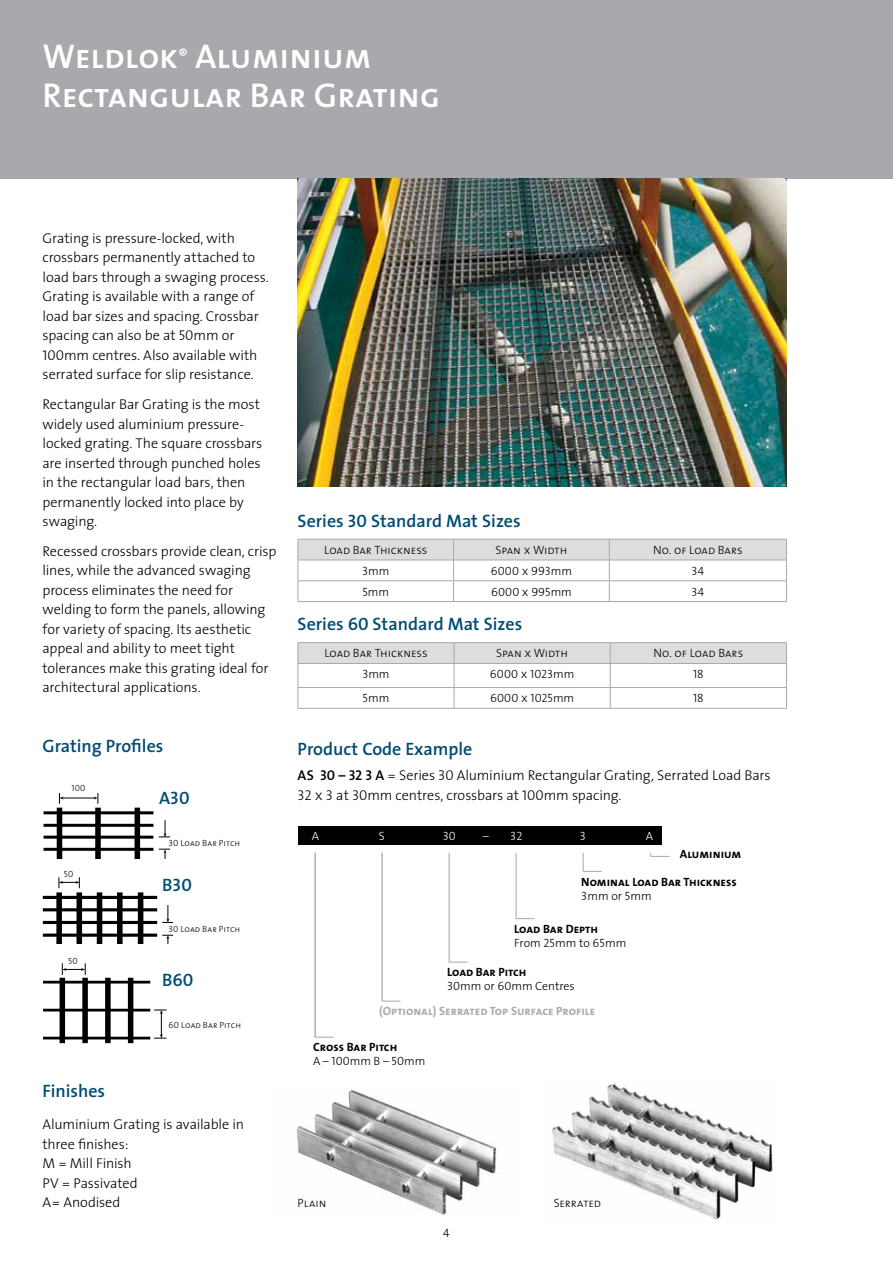
<style>
.page{position:relative;width:893px;height:1263px;background:#fff}
.page>*{position:absolute;margin:0;border:0;box-sizing:border-box;transform-origin:0 0}
.t1{font:34.5px/39px "The Sans Semi Bold Caps";color:#fff}
.t2{font:600 18px "The Sans";color:#004c73}
.t3{font:18px "The Sans Semi Bold Caps";color:#004c73}
.t4{font:300 14.25px/19.5px "The Sans";letter-spacing:-.01em;color:#000}
.t5{font:12px "The Sans Light Caps";color:#000}
.t6{font:12px "The Sans Bold Caps";color:#000}
.t7{font:300 12px "The Sans";color:#000}
.t8{font:12px "The Sans Bold Caps";color:#a7a9ac}
.t9{font:12px "The Sans Light Caps";color:#fff}
.t10{font:9px "The Sans Light Caps";letter-spacing:.01em;color:#000}
.s1{font-family:"The Sans Light Caps";font-weight:400}
.s2{font-family:"The Sans Semi Bold Caps";font-weight:400}
.s3{font-family:"The Sans";font-weight:300}
.s4{font-weight:600}
</style>
<div class="page">
<div style="left:0;top:0;width:893px;height:179px;background:#a7a9ac"></div>
<svg style="left:298px;top:539px;width:489px;height:62px"></svg>
<hr style="left:298px;top:601px;width:489px;height:1px;background:#a7a9ac">
<hr style="left:298px;top:642px;width:156px;height:1px;background:#a7a9ac">
<hr style="left:454px;top:642px;width:156px;height:1px;background:#a7a9ac">
<hr style="left:610px;top:642px;width:177px;height:1px;background:#a7a9ac">
<svg style="left:298px;top:643px;width:489px;height:65px"></svg>
<hr style="left:298px;top:708px;width:312px;height:1px;background:#a7a9ac">
<hr style="left:610px;top:708px;width:177px;height:1px;background:#a7a9ac">
<div style="left:298px;top:826px;width:363px;height:19px;background:#000"></div>
<svg style="left:583px;top:853px;width:19px;height:19px"></svg>
<hr style="left:516px;top:853px;width:1px;height:66px;background:#a7a9ac">
<svg style="left:650px;top:853px;width:20px;height:4px"></svg>
<svg style="left:517px;top:918px;width:17px;height:1px"></svg>
<hr style="left:449px;top:853px;width:1px;height:109px;background:#a7a9ac">
<svg style="left:449px;top:962px;width:19px;height:1px"></svg>
<hr style="left:381px;top:853px;width:2px;height:148px;background:#a7a9ac">
<svg style="left:382px;top:1001px;width:18px;height:1px"></svg>
<hr style="left:314px;top:853px;width:2px;height:184px;background:#a7a9ac">
<svg style="left:315px;top:1037px;width:19px;height:1px"></svg>
<img style="left:296px;top:1090px;width:201px;height:124px">
<img style="left:552px;top:1083px;width:221px;height:137px">
<img style="left:298px;top:179px;width:489px;height:308px">
<hr style="left:43px;top:946px;width:114px;height:1px;background:#000">
<svg style="left:43px;top:933px;width:114px;height:4px"></svg>
<hr style="left:43px;top:921px;width:114px;height:3px;background:#000">
<hr style="left:43px;top:908px;width:114px;height:3px;background:#000">
<hr style="left:43px;top:896px;width:114px;height:3px;background:#000">
<div style="left:138px;top:892px;width:5px;height:51px;background:#000"></div>
<div style="left:56px;top:892px;width:6px;height:51px;background:#000"></div>
<div style="left:117px;top:892px;width:6px;height:51px;background:#000"></div>
<div style="left:97px;top:892px;width:5px;height:51px;background:#000"></div>
<div style="left:77px;top:892px;width:5px;height:51px;background:#000"></div>
<svg style="left:59px;top:877px;width:21px;height:11px"></svg>
<svg style="left:162px;top:935px;width:11px;height:8px"></svg>
<svg style="left:162px;top:905px;width:11px;height:18px"></svg>
<hr style="left:44px;top:860px;width:109px;height:1px;background:#000">
<hr style="left:44px;top:836px;width:109px;height:3px;background:#000">
<hr style="left:44px;top:848px;width:109px;height:3px;background:#000">
<hr style="left:44px;top:824px;width:109px;height:3px;background:#000">
<hr style="left:44px;top:811px;width:109px;height:3px;background:#000">
<div style="left:135px;top:808px;width:5px;height:50px;background:#000"></div>
<div style="left:95px;top:808px;width:6px;height:50px;background:#000"></div>
<div style="left:57px;top:808px;width:5px;height:50px;background:#000"></div>
<hr style="left:62px;top:798px;width:33px;height:1px;background:#000">
<svg style="left:59px;top:793px;width:4px;height:11px"></svg>
<svg style="left:94px;top:793px;width:5px;height:11px"></svg>
<svg style="left:159px;top:849px;width:11px;height:9px"></svg>
<svg style="left:159px;top:820px;width:11px;height:17px"></svg>
<div style="left:128px;top:978px;width:5px;height:65px;background:#000"></div>
<div style="left:105px;top:978px;width:6px;height:65px;background:#000"></div>
<div style="left:82px;top:978px;width:6px;height:65px;background:#000"></div>
<div style="left:60px;top:978px;width:5px;height:65px;background:#000"></div>
<hr style="left:43px;top:1037px;width:107px;height:2px;background:#000">
<hr style="left:43px;top:1009px;width:107px;height:2px;background:#000">
<hr style="left:43px;top:981px;width:107px;height:2px;background:#000">
<svg style="left:62px;top:963px;width:24px;height:12px"></svg>
<svg style="left:154px;top:1010px;width:12px;height:29px"></svg>
<h1 class="t1" style="left:43px;top:36px;width:399px">Weldlok<sup>®</sup> Aluminium<br>Rectangular Bar Grating</h1>
<p class="t4" style="left:43px;top:229px;width:228px">Grating is pressure-locked, with crossbars permanently attached to load bars through a swaging process.<br>Grating is available with a range of load bar sizes and spacing. Crossbar spacing can also be at <span class="s1">50</span>mm or <span class="s1">100</span>mm centres. Also available with serrated surface for slip resistance.</p>
<p class="t4" style="left:43px;top:396px;width:221px">Rectangular Bar Grating is the most widely used aluminium pressure&shy;locked grating. The square crossbars are inserted through punched holes in the rectangular load bars, then permanently locked into place by swaging.</p>
<p class="t4" style="left:43px;top:542px;width:235px">Recessed crossbars provide clean, crisp lines, while the advanced swaging process eliminates the need for welding to form the panels, allowing for variety of spacing. Its aesthetic appeal and ability to meet tight tolerances make this grating ideal for architectural applications.</p>
<p class="t2" style="left:43px;top:738px;width:122px">Grating Profiles</p>
<p class="t10" style="left:71px;top:784px;width:15px">100</p>
<p class="t10" style="left:64px;top:870px;width:11px">50</p>
<p class="t10" style="left:68px;top:957px;width:11px">50</p>
<p class="t3" style="left:159px;top:787px;width:32px">A30</p>
<p class="t10" style="left:169px;top:839px;width:73px">30 Load Bar Pitch</p>
<p class="t3" style="left:162px;top:874px;width:31px">B30</p>
<p class="t10" style="left:169px;top:925px;width:73px">30 Load Bar Pitch</p>
<p class="t3" style="left:162px;top:969px;width:33px">B60</p>
<p class="t10" style="left:169px;top:1021px;width:74px">60 Load Bar Pitch</p>
<p class="t2" style="left:43px;top:1083px;width:64px">Finishes</p>
<p class="t4" style="left:43px;top:1116px;width:203px">Aluminium Grating is available in three finishes:<br>M = Mill Finish<br>PV = Passivated<br>A= Anodised</p>
<p class="t2" style="left:298px;top:513px;width:225px">Series <span class="s2">30</span> Standard Mat Sizes</p>
<p class="t5" style="left:324px;top:545px;width:105px">Load Bar Thickness</p>
<p class="t5" style="left:495px;top:545px;width:73px">Span x Width</p>
<p class="t5" style="left:653px;top:545px;width:91px">No. of Load Bars</p>
<p class="t7" style="left:362px;top:566px;width:29px"><span class="s1">3</span>mm</p>
<p class="t5" style="left:491px;top:566px;width:83px">6000 x 993<span class="s3">mm</span></p>
<p class="t5" style="left:691px;top:566px;width:14px">34</p>
<p class="t7" style="left:362px;top:586px;width:28px"><span class="s1">5</span>mm</p>
<p class="t5" style="left:491px;top:586px;width:82px">6000 x 995<span class="s3">mm</span></p>
<p class="t5" style="left:691px;top:586px;width:14px">34</p>
<p class="t2" style="left:298px;top:617px;width:226px">Series <span class="s2">60</span> Standard Mat Sizes</p>
<p class="t5" style="left:324px;top:648px;width:105px">Load Bar Thickness</p>
<p class="t5" style="left:496px;top:648px;width:73px">Span x Width</p>
<p class="t5" style="left:653px;top:648px;width:91px">No. of Load Bars</p>
<p class="t7" style="left:362px;top:669px;width:29px"><span class="s1">3</span>mm</p>
<p class="t5" style="left:490px;top:669px;width:86px">6000 x 1023<span class="s3">mm</span></p>
<p class="t5" style="left:693px;top:669px;width:12px">18</p>
<p class="t7" style="left:363px;top:693px;width:28px"><span class="s1">5</span>mm</p>
<p class="t5" style="left:490px;top:693px;width:86px">6000 x 1025<span class="s3">mm</span></p>
<p class="t5" style="left:693px;top:693px;width:12px">18</p>
<p class="t2" style="left:298px;top:741px;width:176px">Product Code Example</p>
<p class="t4" style="left:298px;top:767px;width:475px"><span class="s2">AS 30</span> <span class="s4">–</span> <span class="s2">32 3 A</span> = Series <span class="s1">30</span> Aluminium Rectangular Grating, Serrated Load Bars<br><span class="s1">32 x 3</span> at <span class="s1">30</span>mm centres, crossbars at <span class="s1">100</span>mm spacing.</p>
<p class="t9" style="left:312px;top:828px;width:9px">A</p>
<p class="t9" style="left:379px;top:828px;width:8px">S</p>
<p class="t9" style="left:443px;top:828px;width:15px">30</p>
<p class="t9" style="left:483px;top:829px;width:41px">– 32</p>
<p class="t9" style="left:580px;top:829px;width:8px">3</p>
<p class="t9" style="left:646px;top:829px;width:9px">A</p>
<p class="t6" style="left:680px;top:849px;width:63px">Aluminium</p>
<p class="t6" style="left:581px;top:877px;width:157px">Nominal Load Bar Thickness</p>
<p class="t7" style="left:581px;top:891px;width:72px"><span class="s1">3</span>mm or <span class="s1">5</span>mm</p>
<p class="t6" style="left:514px;top:923px;width:85px">Load Bar Depth</p>
<p class="t7" style="left:514px;top:938px;width:114px">From <span class="s1">25</span>mm to <span class="s1">65</span>mm</p>
<p class="t6" style="left:447px;top:967px;width:81px">Load Bar Pitch</p>
<p class="t7" style="left:447px;top:982px;width:129px"><span class="s1">30</span>mm or <span class="s1">60</span>mm Centres</p>
<p class="t8" style="left:379px;top:1006px;width:217px">(Optional) Serrated Top Surface Profile</p>
<p class="t6" style="left:313px;top:1042px;width:86px">Cross Bar Pitch</p>
<p class="t5" style="left:313px;top:1054px;width:114px">A – 100<span class="s3">mm</span> B – 50<span class="s3">mm</span></p>
<p class="t5" style="left:298px;top:1198px;width:30px">Plain</p>
<p class="t5" style="left:554px;top:1198px;width:49px">Serrated</p>
<p class="t5" style="left:443px;top:1228px;width:8px">4</p>
</div>
